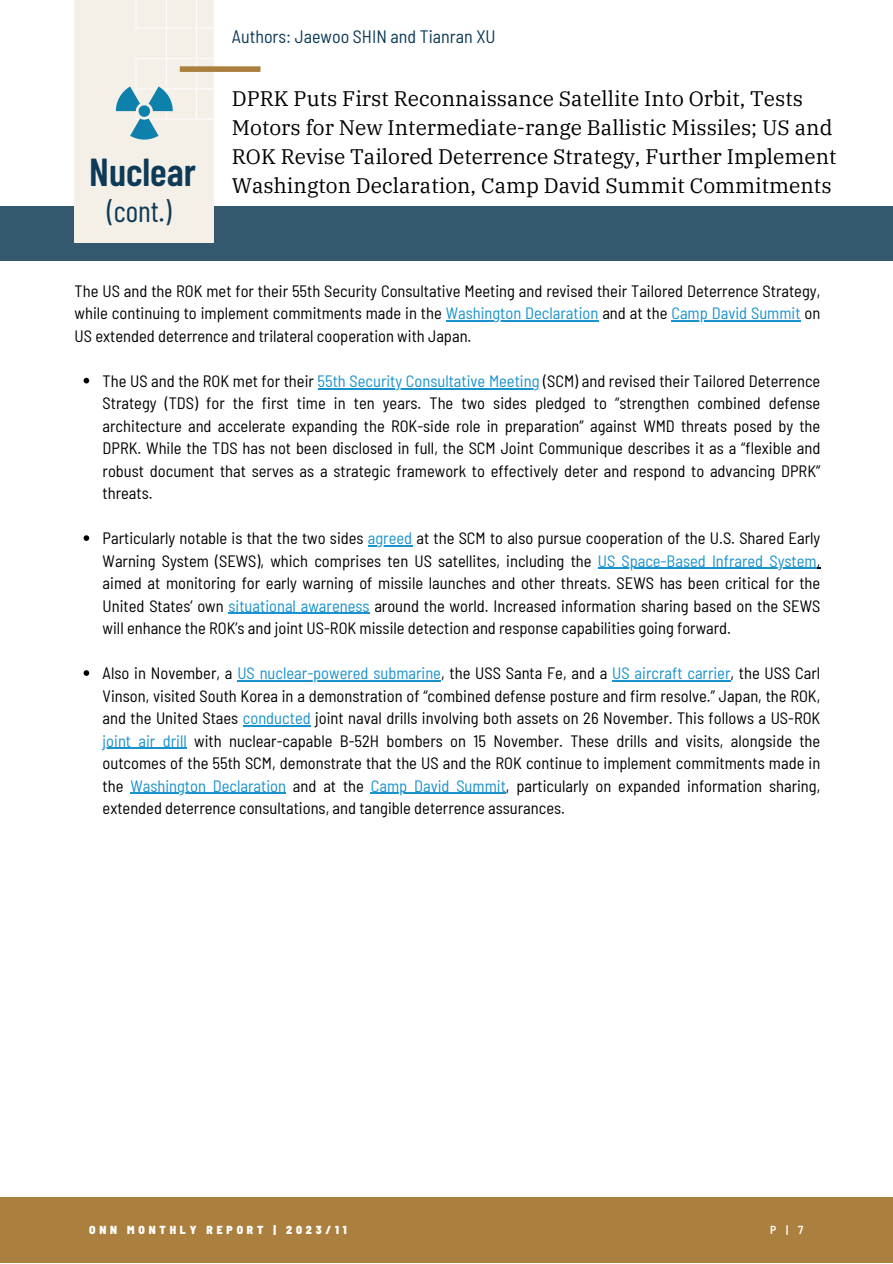
<style>
.page{position:relative;width:893px;height:1264px;background:#fff}
.page>*{position:absolute;margin:0;border:0;box-sizing:border-box;transform-origin:0 0}
.t1{font:600 39px "Barlow Condensed";color:#0d3a57}
.t2{font:30px "Barlow Condensed";color:#0d3a57}
.t3{font:21px/29.2px "IBM Plex Serif";color:#000}
.t4{font:semi-condensed 18px "Barlow";color:#0d3a57}
.t5{font:semi-condensed 16.5px/22.5px "Barlow";color:#000;text-align:justify}
.t6{font:900 semi-condensed 11.55px "Barlow";letter-spacing:.33em;color:#fff}
.t7{font:600 semi-condensed 11.55px "Barlow";color:#fff}
.s1{color:#1a92ce}
</style>
<div class="page">
<div style="left:0;top:206px;width:892px;height:54px;background:#34586e"></div>
<div style="left:75px;top:0;width:139px;height:242px;background:#f4f0e8"></div>
<div style="left:0;top:1196px;width:892px;height:66px;background:#ab803f"></div>
<img style="left:136px;top:0;width:125px;height:120px">
<div style="left:180px;top:66px;width:80px;height:6px;background:#ab803f"></div>
<hr style="left:445px;top:320px;width:153px;height:1px;background:#1a92ce">
<hr style="left:671px;top:320px;width:129px;height:1px;background:#1a92ce">
<svg style="left:84px;top:378px;width:5px;height:5px"></svg>
<hr style="left:317px;top:388px;width:222px;height:1px;background:#1a92ce">
<svg style="left:84px;top:535px;width:5px;height:6px"></svg>
<hr style="left:368px;top:545px;width:44px;height:1px;background:#1a92ce">
<hr style="left:597px;top:568px;width:219px;height:1px;background:#1a92ce">
<hr style="left:228px;top:613px;width:141px;height:1px;background:#1a92ce">
<svg style="left:84px;top:670px;width:5px;height:6px"></svg>
<hr style="left:237px;top:680px;width:204px;height:1px;background:#1a92ce">
<hr style="left:612px;top:680px;width:118px;height:1px;background:#1a92ce">
<hr style="left:243px;top:725px;width:68px;height:1px;background:#1a92ce">
<hr style="left:103px;top:747px;width:84px;height:2px;background:#1a92ce">
<hr style="left:130px;top:792px;width:156px;height:2px;background:#1a92ce">
<hr style="left:371px;top:792px;width:135px;height:2px;background:#1a92ce">
<svg style="left:116px;top:86px;width:57px;height:53px"></svg>
<p class="t1" style="left:89px;top:147px;width:108px">Nuclear</p>
<p class="t2" style="left:107px;top:192px;width:66px">(cont.)</p>
<p class="t4" style="left:232px;top:25px;width:265px">Authors: Jaewoo SHIN and Tianran XU</p>
<p class="t3" style="left:232px;top:83px;width:606px">DPRK Puts First Reconnaissance Satellite Into Orbit, Tests Motors for New Intermediate-range Ballistic Missiles; US and ROK Revise Tailored Deterrence Strategy, Further Implement Washington Declaration, Camp David Summit Commitments</p>
<p class="t5" style="left:75px;top:279px;width:747px">The US and the ROK met for their 55th Security Consultative Meeting and revised their Tailored Deterrence Strategy, while continuing to implement commitments made in the <span class="s1">Washington Declaration</span> and at the <span class="s1">Camp David Summit</span> on US extended deterrence and trilateral cooperation with Japan.</p>
<p class="t5" style="left:103px;top:369px;width:719px">The US and the ROK met for their <span class="s1">55th Security Consultative Meeting</span> (SCM) and revised their Tailored Deterrence Strategy (TDS) for the first time in ten years. The two sides pledged to “strengthen combined defense architecture and accelerate expanding the ROK-side role in preparation” against WMD threats posed by the DPRK. While the TDS has not been disclosed in full, the SCM Joint Communique describes it as a “flexible and robust document that serves as a strategic framework to effectively deter and respond to advancing DPRK” threats.</p>
<p class="t5" style="left:103px;top:526px;width:719px">Particularly notable is that the two sides <span class="s1">agreed</span> at the SCM to also pursue cooperation of the U.S. Shared Early Warning System (SEWS), which comprises ten US satellites, including the <span class="s1">US Space-Based Infrared System</span>, aimed at monitoring for early warning of missile launches and other threats. SEWS has been critical for the United States’ own <span class="s1">situational awareness</span> around the world. Increased information sharing based on the SEWS will enhance the ROK’s and joint US-ROK missile detection and response capabilities going forward.</p>
<p class="t5" style="left:103px;top:661px;width:719px">Also in November, a <span class="s1">US nuclear-powered submarine</span>, the USS Santa Fe, and a <span class="s1">US aircraft carrier</span>, the USS Carl Vinson, visited South Korea in a demonstration of “combined defense posture and firm resolve.” Japan, the ROK, and the United Staes <span class="s1">conducted</span> joint naval drills involving both assets on 26 November. This follows a US-ROK <span class="s1">joint air drill</span> with nuclear-capable B-52H bombers on 15 November. These drills and visits, alongside the outcomes of the 55th SCM, demonstrate that the US and the ROK continue to implement commitments made in the <span class="s1">Washington Declaration</span> and at the <span class="s1">Camp David Summit</span>, particularly on expanded information sharing, extended deterrence consultations, and tangible deterrence assurances.</p>
<p class="t6" style="left:89px;top:1222px;width:259px">ONN MONTHLY REPORT | 2023/11</p>
<p class="t7" style="left:770px;top:1222px;width:35px">P|7</p>
</div>
